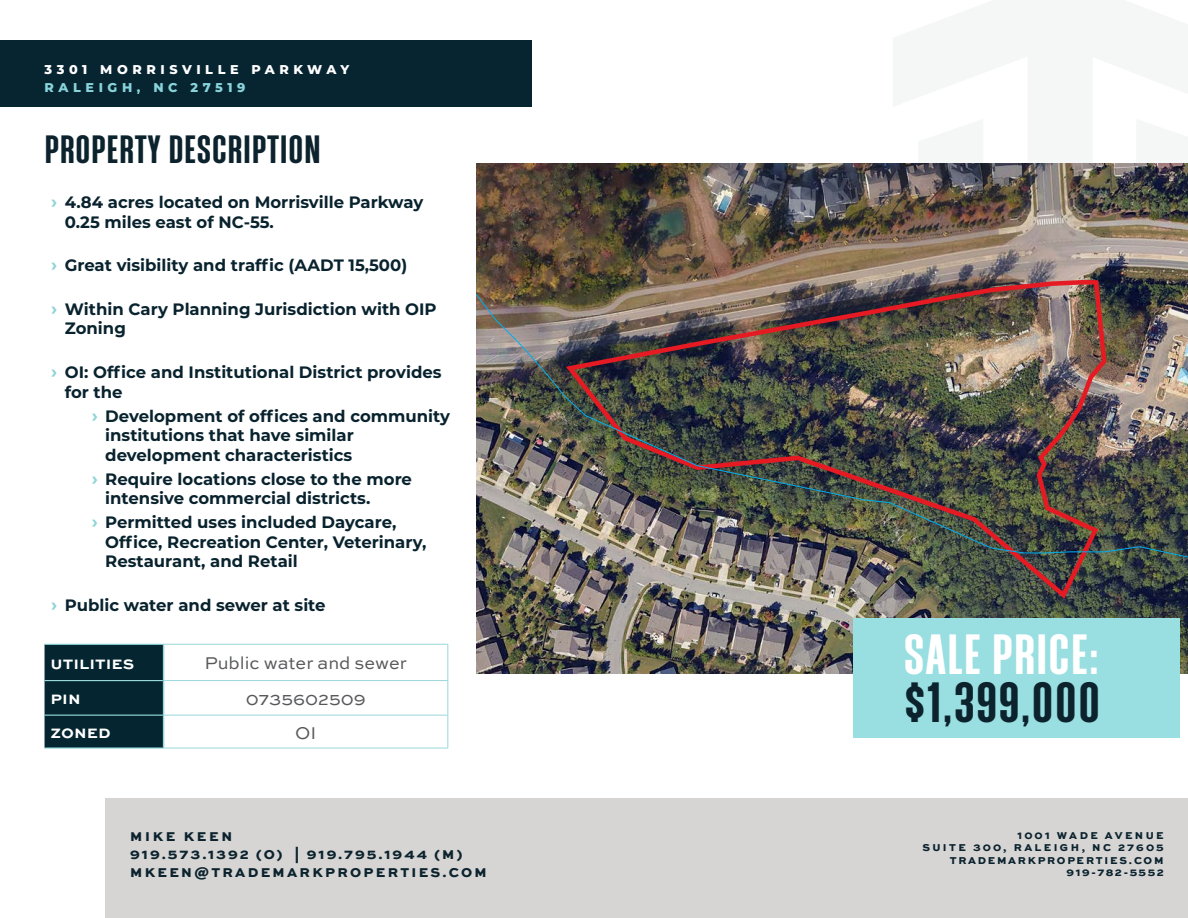
<style>
.page{position:relative;width:1188px;height:918px;background:#fff}
.page>*{position:absolute;margin:0;border:0;box-sizing:border-box;transform-origin:0 0}
.t1{font:700 49.5px/48px "Athletic Condensed";letter-spacing:.02em;color:#fff}
.t2{font:700 34.5px "Athletic Condensed";letter-spacing:.02em;color:#0c232e}
.t3{font:18px "Sweet Sans Pro";color:#57585a}
.t4{font:700 16.5px/19.5px "Montserrat";color:#09232e}
.t5{font:16.5px "Sweet Sans Bold SC";color:#fff}
.t6{font:13.5px "Sweet Sans Heavy SC";letter-spacing:.15em;color:#0c232e}
.t7{font:13.5px "Sweet Sans Heavy SC";letter-spacing:.17em;color:#0c232e}
.t8{font:13.5px "Sweet Sans Heavy SC";letter-spacing:.2em;color:#0c232e}
.t9{font:800 12.75px "Montserrat";letter-spacing:.36em;color:#fff}
.t10{font:800 12.75px "Montserrat";letter-spacing:.36em;color:#89d3da}
.t11{font:10.5px "Sweet Sans Heavy SC";letter-spacing:.23em;color:#0b232e}
.t12{font:10.5px "Sweet Sans Heavy SC";letter-spacing:.18em;color:#0b232e}
.t13{font:10.5px "Sweet Sans Heavy SC";letter-spacing:.21em;color:#0b232e}
.t14{font:10.5px "Sweet Sans Heavy SC";letter-spacing:.15em;color:#0b232e}
.s1{font-size:18px;color:#8fd4d6}
.s2{color:#0c232e}
</style>
<div class="page">
<div style="left:106px;top:798px;width:1082px;height:120px;background:#d6d5d4"></div>
<div style="left:0;top:40px;width:531px;height:67px;background:#062531"></div>
<img style="left:476px;top:163px;width:712px;height:510px">
<div style="left:853px;top:618px;width:327px;height:120px;background:#99dee0"></div>
<img style="left:562px;top:277px;width:547px;height:325px">
<img style="left:475px;top:293px;width:713px;height:265px">
<div style="left:45px;top:645px;width:118px;height:102px;background:#052630"></div>
<hr style="left:45px;top:680px;width:118px;height:1px;background:#99dee0">
<hr style="left:45px;top:715px;width:118px;height:1px;background:#99dee0">
<hr style="left:45px;top:747px;width:119px;height:2px;background:#99dee0">
<hr style="left:164px;top:644px;width:284px;height:1px;background:#99d7dc">
<hr style="left:164px;top:680px;width:284px;height:1px;background:#99d7dc">
<hr style="left:164px;top:715px;width:284px;height:1px;background:#99d7dc">
<hr style="left:164px;top:748px;width:284px;height:1px;background:#99d7dc">
<hr style="left:163px;top:645px;width:1px;height:36px;background:#99d7dc">
<hr style="left:163px;top:681px;width:1px;height:34px;background:#99d7dc">
<hr style="left:163px;top:715px;width:1px;height:32px;background:#99d7dc">
<hr style="left:45px;top:644px;width:119px;height:1px;background:#99dee0">
<hr style="left:447px;top:645px;width:1px;height:35px;background:#99d7dc">
<hr style="left:447px;top:681px;width:1px;height:34px;background:#99d7dc">
<hr style="left:447px;top:716px;width:1px;height:32px;background:#99d7dc">
<p class="t9" style="left:45px;top:60px;width:306px">3301 MORRISVILLE PARKWAY</p>
<p class="t10" style="left:45px;top:78px;width:203px">RALEIGH, NC 27519</p>
<p class="t2" style="left:45px;top:129px;width:278px">PROPERTY DESCRIPTION</p>
<p class="t4" style="left:65px;top:192px;width:360px;text-indent:-14px"><span class="s1">›</span> 4.84 acres located on Morrisville Parkway<br>0.25 miles east of NC-55.</p>
<p class="t4" style="left:51px;top:255px;width:357px"><span class="s1">›</span> Great visibility and traffic (AADT 15,500)</p>
<p class="t4" style="left:65px;top:298px;width:373px;text-indent:-14px"><span class="s1">›</span> Within Cary Planning Jurisdiction with OIP<br>Zoning</p>
<p class="t4" style="left:65px;top:362px;width:378px;text-indent:-14px"><span class="s1">›</span> OI: Office and Institutional District provides for the</p>
<p class="t4" style="left:105px;top:405px;width:346px;text-indent:-14px"><span class="s1">›</span> Development of offices and community institutions that have similar development characteristics</p>
<p class="t4" style="left:105px;top:468px;width:308px;text-indent:-14px"><span class="s1">›</span> Require locations close to the more intensive commercial districts.</p>
<p class="t4" style="left:105px;top:512px;width:323px;text-indent:-14px"><span class="s1">›</span> Permitted uses included Daycare,<br>Office, Recreation Center, Veterinary,<br>Restaurant, and Retail</p>
<p class="t4" style="left:51px;top:594px;width:276px"><span class="s1">›</span> Public water and sewer at site</p>
<p class="t5" style="left:51px;top:654px;width:85px">utilities</p>
<p class="t3" style="left:204px;top:650px;width:204px">Public water and sewer</p>
<p class="t5" style="left:51px;top:689px;width:32px">pin</p>
<p class="t3" style="left:246px;top:686px;width:122px">0735602509</p>
<p class="t5" style="left:51px;top:723px;width:62px">zoned</p>
<p class="t3" style="left:295px;top:720px;width:23px">OI</p>
<p class="t8" style="left:130px;top:828px;width:103px">MIKE KEEN</p>
<p class="t6" style="left:130px;top:846px;width:334px">919.573.1392 (O) | 919.795.1944 (M)</p>
<p class="t7" style="left:130px;top:864px;width:358px">MKEEN@TRADEMARKPROPERTIES.COM</p>
<p class="t1" style="left:904px;top:631px;width:198px">SALE PRICE: <span class="s2">$1,399,000</span></p>
<p class="t13" style="left:1017px;top:829px;width:148px">1001 WADE AVENUE</p>
<p class="t11" style="left:922px;top:842px;width:243px">SUITE 300, RALEIGH, NC 27605</p>
<p class="t12" style="left:950px;top:854px;width:215px">TRADEMARKPROPERTIES.COM</p>
<p class="t14" style="left:1067px;top:866px;width:99px">919-782-5552</p>
</div>
